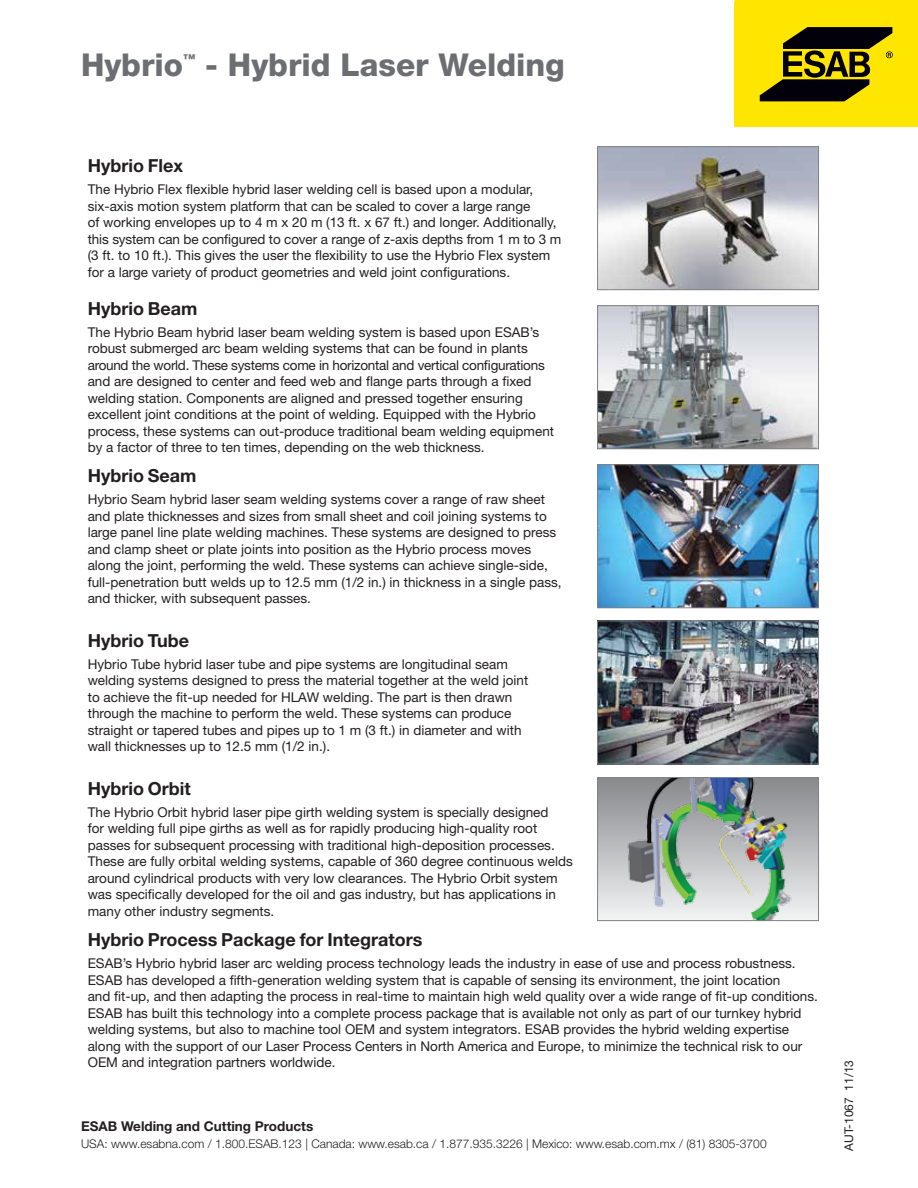
<style>
.page{position:relative;width:918px;height:1188px;background:#fff}
.page>*{position:absolute;margin:0;border:0;box-sizing:border-box;transform-origin:0 0}
.t1{font:800 31.5px "Helvetica Neue LT Std";color:#6d6e71}
.t2{font:700 18px "Helvetica Neue LT Std";color:#231f20}
.t3{font:13.5px/16.5px "Helvetica Neue LT Std";color:#231f20}
.t4{font:700 13.5px "Helvetica Neue LT Std";color:#231f20}
.t5{font:800 12.3px "Helvetica Neue LT Std";color:#6d6e71}
.t6{font:300 12px "Helvetica Neue LT Std";color:#231f20}
.t7{font:12px "Helvetica Neue LT Std";color:#231f20}
</style>
<div class="page">
<div style="left:735px;top:2px;width:183px;height:125px;background:#ffe600"></div>
<svg style="left:760px;top:27px;width:133px;height:74px"></svg>
<img style="left:599px;top:148px;width:218px;height:140px">
<div style="left:597px;top:146px;width:222px;height:144px;border:1px solid #808285"></div>
<img style="left:599px;top:307px;width:218px;height:140px">
<div style="left:597px;top:305px;width:222px;height:144px;border:1px solid #808285"></div>
<img style="left:599px;top:466px;width:218px;height:140px">
<div style="left:597px;top:464px;width:222px;height:144px;border:1px solid #808285"></div>
<img style="left:599px;top:623px;width:218px;height:139px">
<div style="left:597px;top:621px;width:222px;height:143px;border:1px solid #808285"></div>
<div style="left:598px;top:778px;width:221px;height:143px;background:linear-gradient(to bottom,#86898c,#f3f4f4)"></div>
<img style="left:623px;top:779px;width:178px;height:140px">
<div style="left:597px;top:777px;width:222px;height:144px;border:1px solid #808285"></div>
<h1 class="t1" style="left:81px;top:47px;width:104px">Hybrio</h1>
<p class="t5" style="left:183px;top:52px;width:14px">™</p>
<h1 class="t1" style="left:205px;top:47px;width:361px">- Hybrid Laser Welding</h1>
<h2 class="t2" style="left:88px;top:155px;width:97px">Hybrio Flex</h2>
<p class="t3" style="left:88px;top:181px;width:475px">The Hybrio Flex flexible hybrid laser welding cell is based upon a modular, six-axis motion system platform that can be scaled to cover a large range<br>of working envelopes up to 4 m x 20 m (13 ft. x 67 ft.) and longer. Additionally, this system can be configured to cover a range of z-axis depths from 1 m to 3 m (3 ft. to 10 ft.). This gives the user the flexibility to use the Hybrio Flex system for a large variety of product geometries and weld joint configurations.</p>
<h2 class="t2" style="left:88px;top:297px;width:111px">Hybrio Beam</h2>
<p class="t3" style="left:88px;top:324px;width:468px">The Hybrio Beam hybrid laser beam welding system is based upon ESAB’s robust submerged arc beam welding systems that can be found in plants around the world. These systems come in horizontal and vertical configurations and are designed to center and feed web and flange parts through a fixed welding station. Components are aligned and pressed together ensuring excellent joint conditions at the point of welding. Equipped with the Hybrio process, these systems can out-produce traditional beam welding equipment by a factor of three to ten times, depending on the web thickness.</p>
<h2 class="t2" style="left:88px;top:465px;width:110px">Hybrio Seam</h2>
<p class="t3" style="left:88px;top:491px;width:475px">Hybrio Seam hybrid laser seam welding systems cover a range of raw sheet and plate thicknesses and sizes from small sheet and coil joining systems to large panel line plate welding machines. These systems are designed to press and clamp sheet or plate joints into position as the Hybrio process moves along the joint, performing the weld. These systems can achieve single-side, full-penetration butt welds up to 12.5 mm (1/2 in.) in thickness in a single pass, and thicker, with subsequent passes.</p>
<h2 class="t2" style="left:88px;top:629px;width:103px">Hybrio Tube</h2>
<p class="t3" style="left:88px;top:655px;width:442px">Hybrio Tube hybrid laser tube and pipe systems are longitudinal seam welding systems designed to press the material together at the weld joint to achieve the fit-up needed for HLAW welding. The part is then drawn through the machine to perform the weld. These systems can produce straight or tapered tubes and pipes up to 1 m (3 ft.) in diameter and with wall thicknesses up to 12.5 mm (1/2 in.).</p>
<h2 class="t2" style="left:88px;top:777px;width:105px">Hybrio Orbit</h2>
<p class="t3" style="left:88px;top:804px;width:487px">The Hybrio Orbit hybrid laser pipe girth welding system is specially designed<br>for welding full pipe girths as well as for rapidly producing high-quality root passes for subsequent processing with traditional high-deposition processes.<br>These are fully orbital welding systems, capable of 360 degree continuous welds around cylindrical products with very low clearances. The Hybrio Orbit system was specifically developed for the oil and gas industry, but has applications in many other industry segments.</p>
<h2 class="t2" style="left:88px;top:929px;width:336px">Hybrio Process Package for Integrators</h2>
<p class="t3" style="left:88px;top:955px;width:732px">ESAB’s Hybrio hybrid laser arc welding process technology leads the industry in ease of use and process robustness.<br>ESAB has developed a fifth-generation welding system that is capable of sensing its environment, the joint location<br>and fit-up, and then adapting the process in real-time to maintain high weld quality over a wide range of fit-up conditions.<br>ESAB has built this technology into a complete process package that is available not only as part of our turnkey hybrid welding systems, but also to machine tool OEM and system integrators. ESAB provides the hybrid welding expertise along with the support of our Laser Process Centers in North America and Europe, to minimize the technical risk to our OEM and integration partners worldwide.</p>
<p class="t4" style="left:81px;top:1118px;width:234px">ESAB Welding and Cutting Products</p>
<p class="t6" style="left:81px;top:1136px;width:687px">USA: www.esabna.com / 1.800.ESAB.123 | Canada: www.esab.ca / 1.877.935.3226 | Mexico: www.esab.com.mx / (81) 8305-3700</p>
<p class="t7" style="left:842px;top:1150px;width:92px;rotate:-90deg">AUT-1067 11/13</p>
</div>
